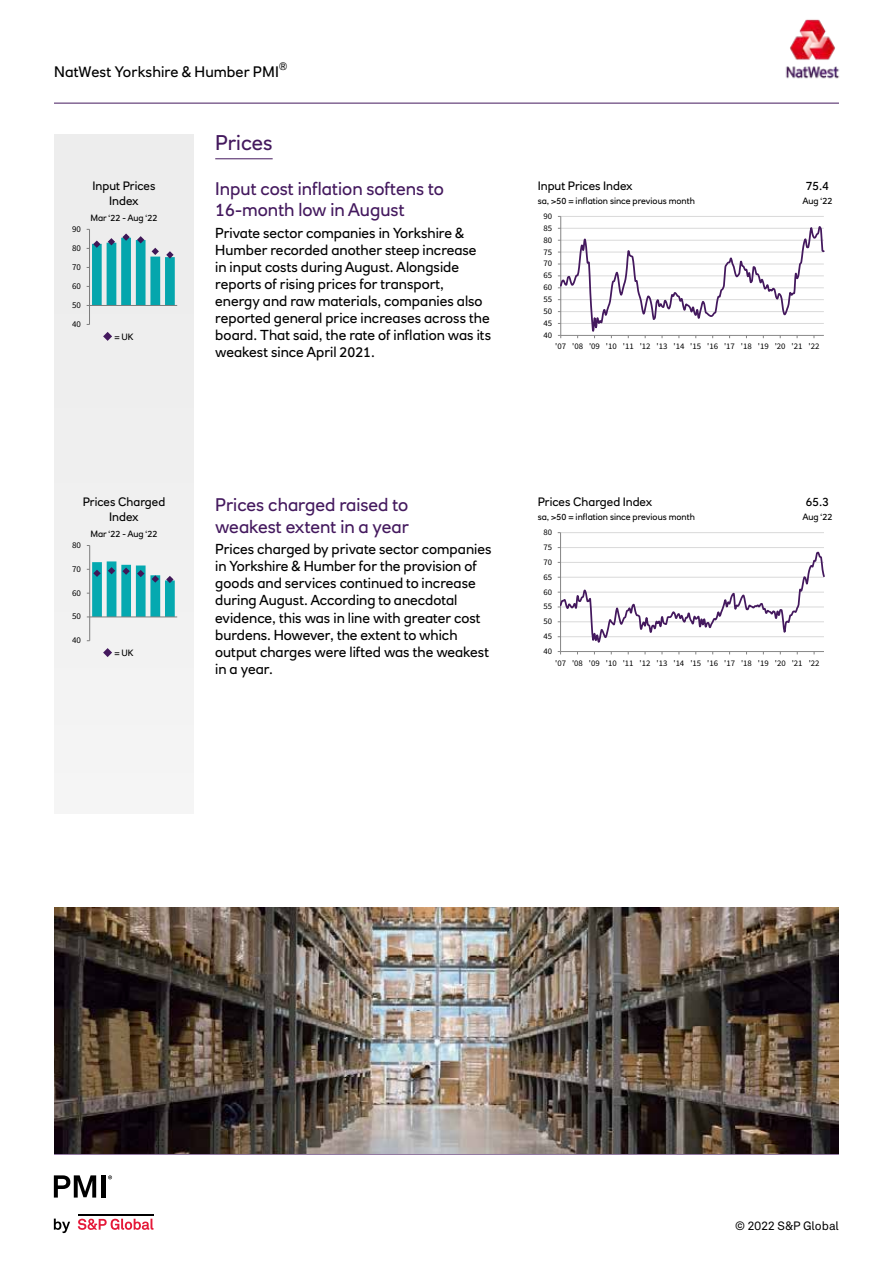
<style>
.page{position:relative;width:893px;height:1263px;background:#fff}
.page>*{position:absolute;margin:0;border:0;box-sizing:border-box;transform-origin:0 0}
.t1{font:21px "RN House Sans";color:#44195e}
.t2{font:18px/21.6px "RN House Sans";color:#44195e}
.t3{font:15px "RN House Sans";letter-spacing:.005em;color:#000}
.t4{font:14.25px/17.1px "RN House Sans";color:#000}
.t5{font:12px/14.4px "RN House Sans";color:#000;text-align:center}
.t6{font:12px "Akkurat LL";color:#000}
.t7{font:10.5px "RN House Sans";color:#000}
.t8{font:9px "RN House Sans";color:#000}
.t9{font:8.85px "Source Sans Pro";letter-spacing:.005em;color:#000}
.t10{font:8.55px "Source Sans Pro";letter-spacing:-.005em;color:#000}
</style>
<div class="page">
<hr style="left:54px;top:103px;width:785px;height:1px;background:#44195e">
<hr style="left:54px;top:1154px;width:785px;height:1px;background:#44195e">
<img style="left:785px;top:19px;width:55px;height:60px">
<svg style="left:54px;top:1218px;width:16px;height:15px"></svg>
<svg style="left:78px;top:1218px;width:75px;height:12px"></svg>
<hr style="left:78px;top:1213px;width:75px;height:2px;background:#000">
<svg style="left:54px;top:1175px;width:42px;height:22px"></svg>
<div style="left:101px;top:1175px;width:5px;height:22px;background:#000"></div>
<svg style="left:108px;top:1175px;width:4px;height:4px"></svg>
<div style="left:54px;top:134px;width:140px;height:680px;background:#ededed"></div>
<hr style="left:215px;top:159px;width:58px;height:1px;background:#44195e">
<hr style="left:561px;top:216px;width:263px;height:1px;background:#d9d9d9">
<hr style="left:560px;top:216px;width:1px;height:119px;background:#868686">
<svg style="left:558px;top:224px;width:266px;height:114px"></svg>
<hr style="left:89px;top:229px;width:1px;height:95px;background:#868686">
<hr style="left:90px;top:305px;width:87px;height:1px;background:#868686">
<svg style="left:87px;top:229px;width:88px;height:77px"></svg>
<hr style="left:561px;top:532px;width:263px;height:1px;background:#d9d9d9">
<hr style="left:560px;top:533px;width:1px;height:118px;background:#868686">
<hr style="left:561px;top:651px;width:263px;height:1px;background:#868686">
<svg style="left:558px;top:547px;width:267px;height:96px"></svg>
<hr style="left:89px;top:545px;width:1px;height:96px;background:#868686">
<hr style="left:90px;top:617px;width:87px;height:1px;background:#868686">
<svg style="left:87px;top:561px;width:88px;height:57px"></svg>
<img style="left:54px;top:907px;width:785px;height:247px">
<svg style="left:103px;top:332px;width:9px;height:9px"></svg>
<svg style="left:103px;top:648px;width:9px;height:9px"></svg>
<p class="t7" style="left:279px;top:59px;width:10px">®</p>
<p class="t3" style="left:54px;top:63px;width:226px">NatWest Yorkshire &amp; Humber PMI</p>
<h1 class="t1" style="left:215px;top:130px;width:59px">Prices</h1>
<p class="t9" style="left:72px;top:223px;width:10px">90</p>
<p class="t9" style="left:72px;top:243px;width:10px">80</p>
<p class="t9" style="left:72px;top:262px;width:10px">70</p>
<p class="t9" style="left:72px;top:281px;width:10px">60</p>
<p class="t9" style="left:72px;top:300px;width:10px">50</p>
<p class="t9" style="left:72px;top:319px;width:10px">40</p>
<p class="t5" style="left:93px;top:179px;width:64px">Input Prices<br>Index</p>
<p class="t8" style="left:90px;top:212px;width:69px">Mar ‘22 - Aug ‘22</p>
<p class="t8" style="left:114px;top:331px;width:21px">= UK</p>
<p class="t2" style="left:215px;top:177px;width:230px">Input cost inflation softens to<br>16-month low in August</p>
<p class="t4" style="left:215px;top:224px;width:277px">Private sector companies in Yorkshire &amp; Humber recorded another steep increase in input costs during August. Alongside reports of rising prices for transport, energy and raw materials, companies also reported general price increases across the board. That said, the rate of inflation was its weakest since April 2021.</p>
<p class="t5" style="left:538px;top:179px;width:97px">Input Prices Index</p>
<p class="t8" style="left:538px;top:195px;width:159px">sa, &gt;50 = inflation since previous month</p>
<p class="t10" style="left:543px;top:211px;width:10px">90</p>
<p class="t10" style="left:543px;top:223px;width:10px">85</p>
<p class="t10" style="left:543px;top:235px;width:10px">80</p>
<p class="t10" style="left:543px;top:246px;width:10px">75</p>
<p class="t10" style="left:543px;top:258px;width:10px">70</p>
<p class="t10" style="left:543px;top:270px;width:10px">65</p>
<p class="t10" style="left:543px;top:282px;width:10px">60</p>
<p class="t10" style="left:543px;top:294px;width:10px">55</p>
<p class="t10" style="left:543px;top:306px;width:10px">50</p>
<p class="t10" style="left:543px;top:318px;width:10px">45</p>
<p class="t10" style="left:543px;top:330px;width:10px">40</p>
<p class="t5" style="left:806px;top:179px;width:25px">75.4</p>
<p class="t8" style="left:802px;top:195px;width:32px">Aug ‘22</p>
<p class="t10" style="left:555px;top:341px;width:266px">'07 '08 '09 '10 '11 '12 '13 '14 '15 '16 '17 '18 '19 '20 '21 '22</p>
<p class="t5" style="left:83px;top:495px;width:84px">Prices Charged<br>Index</p>
<p class="t9" style="left:72px;top:540px;width:11px">80</p>
<p class="t9" style="left:72px;top:563px;width:11px">70</p>
<p class="t9" style="left:72px;top:587px;width:11px">60</p>
<p class="t9" style="left:72px;top:611px;width:11px">50</p>
<p class="t9" style="left:72px;top:635px;width:11px">40</p>
<p class="t8" style="left:90px;top:528px;width:69px">Mar ‘22 - Aug ‘22</p>
<p class="t8" style="left:114px;top:647px;width:21px">= UK</p>
<p class="t2" style="left:215px;top:494px;width:195px">Prices charged raised to weakest extent in a year</p>
<p class="t4" style="left:215px;top:540px;width:278px">Prices charged by private sector companies in Yorkshire &amp; Humber for the provision of goods and services continued to increase during August. According to anecdotal evidence, this was in line with greater cost burdens. However, the extent to which output charges were lifted was the weakest in a year.</p>
<p class="t5" style="left:538px;top:495px;width:116px">Prices Charged Index</p>
<p class="t8" style="left:538px;top:511px;width:159px">sa, &gt;50 = inflation since previous month</p>
<p class="t10" style="left:543px;top:527px;width:10px">80</p>
<p class="t10" style="left:543px;top:542px;width:10px">75</p>
<p class="t10" style="left:543px;top:557px;width:10px">70</p>
<p class="t10" style="left:543px;top:572px;width:10px">65</p>
<p class="t10" style="left:543px;top:586px;width:10px">60</p>
<p class="t10" style="left:543px;top:601px;width:10px">55</p>
<p class="t10" style="left:543px;top:616px;width:10px">50</p>
<p class="t10" style="left:543px;top:631px;width:10px">45</p>
<p class="t10" style="left:543px;top:646px;width:10px">40</p>
<p class="t5" style="left:806px;top:495px;width:25px">65.3</p>
<p class="t8" style="left:802px;top:511px;width:32px">Aug ‘22</p>
<p class="t10" style="left:555px;top:657px;width:266px">'07 '08 '09 '10 '11 '12 '13 '14 '15 '16 '17 '18 '19 '20 '21 '22</p>
<p class="t6" style="left:735px;top:1216px;width:105px">© 2022 S&amp;P Global</p>
</div>
